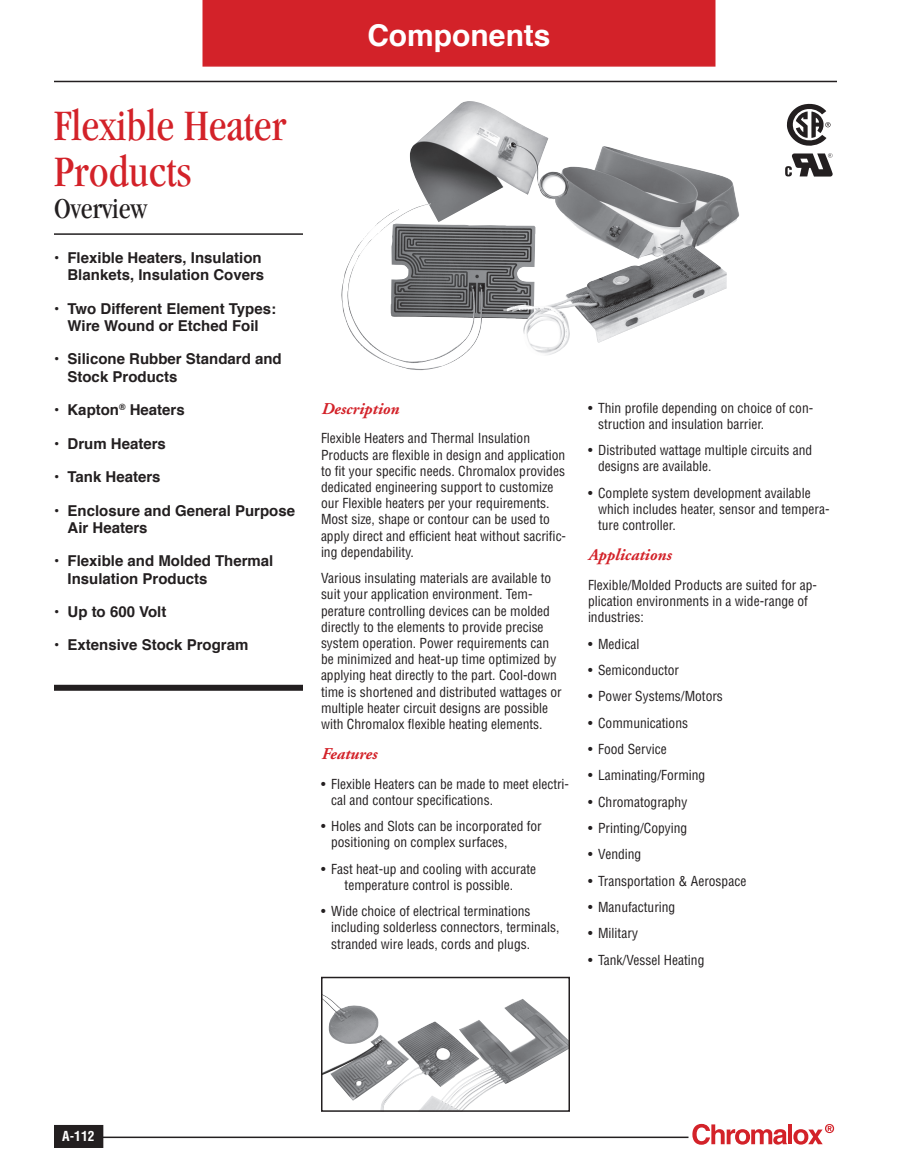
<style>
.page{position:relative;width:918px;height:1175px;background:#fff}
.page>*{position:absolute;margin:0;border:0;box-sizing:border-box;transform-origin:0 0}
.t1{font:condensed 45px/45.8px "Garamond";color:#d32229}
.t2{font:700 30px "Helvetica";color:#fff}
.t3{font:condensed 30px "Garamond";color:#231f20}
.t4{font:italic 700 16.5px "Adobe Garamond";color:#d32229}
.t5{font:700 15px/17.2px "Helvetica";color:#231f20}
.t6{font:condensed 13.5px/16.2px "Helvetica";color:#231f20}
.t7{font:700 condensed 13.5px "Helvetica";color:#fff}
</style>
<div class="page">
<div style="left:55px;top:1125px;width:48px;height:22px;background:#231f20"></div>
<div style="left:54px;top:1124px;width:49px;height:24px;border:2px solid #231f20"></div>
<svg style="left:692px;top:1123px;width:95px;height:21px"></svg>
<hr style="left:788px;top:1124px;width:4px;height:20px;background:#d32229">
<svg style="left:793px;top:1124px;width:41px;height:20px"></svg>
<hr style="left:54px;top:81px;width:783px;height:1px;background:#231f20">
<hr style="left:99px;top:1136px;width:589px;height:2px;background:#231f20">
<div style="left:202px;top:0;width:514px;height:67px;background:#d32229"></div>
<svg style="left:786px;top:103px;width:45px;height:43px"></svg>
<hr style="left:54px;top:233px;width:249px;height:2px;background:#231f20">
<img style="left:785px;top:153px;width:48px;height:24px">
<div style="left:54px;top:684px;width:249px;height:6px;background:#231f20"></div>
<img style="left:324px;top:995px;width:243px;height:113px">
<div style="left:321px;top:976px;width:249px;height:135px;border:2px solid #231f20"></div>
<img style="left:569px;top:146px;width:171px;height:99px">
<img style="left:410px;top:101px;width:159px;height:121px">
<img style="left:347px;top:204px;width:81px;height:134px">
<img style="left:503px;top:245px;width:224px;height:110px">
<p class="t1" style="left:54px;top:103px;width:234px">Flexible Heater<br>Products</p>
<p class="t3" style="left:54px;top:192px;width:95px">Overview</p>
<p class="t5" style="left:54px;top:249px;width:212px;text-align:right">• Flexible Heaters, Insulation<br>Blankets, Insulation Covers</p>
<p class="t5" style="left:54px;top:300px;width:224px;text-align:center">• Two Different Element Types:<br>Wire Wound or Etched Foil</p>
<p class="t5" style="left:68px;top:351px;width:216px;text-indent:-14px">• Silicone Rubber Standard and<br>Stock Products</p>
<p class="t5" style="left:54px;top:401px;width:132px">• Kapton<sup>®</sup> Heaters</p>
<p class="t5" style="left:54px;top:435px;width:113px">• Drum Heaters</p>
<p class="t5" style="left:54px;top:468px;width:108px">• Tank Heaters</p>
<p class="t5" style="left:68px;top:502px;width:229px;text-indent:-14px">• Enclosure and General Purpose<br>Air Heaters</p>
<p class="t5" style="left:68px;top:552px;width:207px;text-indent:-14px">• Flexible and Molded Thermal<br>Insulation Products</p>
<p class="t5" style="left:54px;top:603px;width:114px">• Up to 600 Volt</p>
<p class="t5" style="left:54px;top:636px;width:196px">• Extensive Stock Program</p>
<h2 class="t2" style="left:367px;top:12px;width:185px">Components</h2>
<p class="t4" style="left:321px;top:399px;width:79px">Description</p>
<p class="t6" style="left:321px;top:430px;width:247px">Flexible Heaters and Thermal Insulation Products are flexible in design and application to fit your specific needs. Chromalox provides dedicated engineering support to customize our Flexible heaters per your requirements.<br>Most size, shape or contour can be used to apply direct and efficient heat without sacrific&shy;ing dependability.</p>
<p class="t6" style="left:321px;top:570px;width:242px">Various insulating materials are available to suit your application environment. Tem&shy;perature controlling devices can be molded directly to the elements to provide precise system operation. Power requirements can be minimized and heat-up time optimized by applying heat directly to the part. Cool-down time is shortened and distributed wattages or multiple heater circuit designs are possible with Chromalox flexible heating elements.</p>
<p class="t4" style="left:321px;top:744px;width:57px">Features</p>
<p class="t6" style="left:331px;top:775px;width:240px;text-indent:-10px">• Flexible Heaters can be made to meet electri&shy;cal and contour specifications.</p>
<p class="t6" style="left:331px;top:818px;width:212px;text-indent:-10px">• Holes and Slots can be incorporated for positioning on complex surfaces,</p>
<p class="t6" style="left:321px;top:860px;width:217px;text-align:center">• Fast heat-up and cooling with accurate temperature control is possible.</p>
<p class="t6" style="left:331px;top:903px;width:230px;text-indent:-10px">• Wide choice of electrical terminations including solderless connectors, terminals, stranded wire leads, cords and plugs.</p>
<p class="t6" style="left:598px;top:399px;width:217px;text-indent:-10px">• Thin profile depending on choice of con&shy;struction and insulation barrier.</p>
<p class="t6" style="left:598px;top:442px;width:216px;text-indent:-10px">• Distributed wattage multiple circuits and designs are available.</p>
<p class="t6" style="left:598px;top:484px;width:233px;text-indent:-10px">• Complete system development available which includes heater, sensor and tempera&shy;ture controller.</p>
<p class="t4" style="left:588px;top:546px;width:85px">Applications</p>
<p class="t6" style="left:588px;top:576px;width:231px">Flexible/Molded Products are suited for ap&shy;plication environments in a wide-range of industries:</p>
<p class="t6" style="left:588px;top:635px;width:53px">• Medical</p>
<p class="t6" style="left:588px;top:661px;width:93px">• Semiconductor</p>
<p class="t6" style="left:588px;top:688px;width:136px">• Power Systems/Motors</p>
<p class="t6" style="left:588px;top:714px;width:102px">• Communications</p>
<p class="t6" style="left:588px;top:740px;width:80px">• Food Service</p>
<p class="t6" style="left:588px;top:767px;width:119px">• Laminating/Forming</p>
<p class="t6" style="left:588px;top:793px;width:101px">• Chromatography</p>
<p class="t6" style="left:588px;top:819px;width:101px">• Printing/Copying</p>
<p class="t6" style="left:588px;top:846px;width:55px">• Vending</p>
<p class="t6" style="left:588px;top:872px;width:160px">• Transportation &amp; Aerospace</p>
<p class="t6" style="left:588px;top:898px;width:89px">• Manufacturing</p>
<p class="t6" style="left:588px;top:925px;width:52px">• Military</p>
<p class="t6" style="left:588px;top:951px;width:118px">• Tank/Vessel Heating</p>
<p class="t7" style="left:62px;top:1128px;width:34px">A-112</p>
</div>
